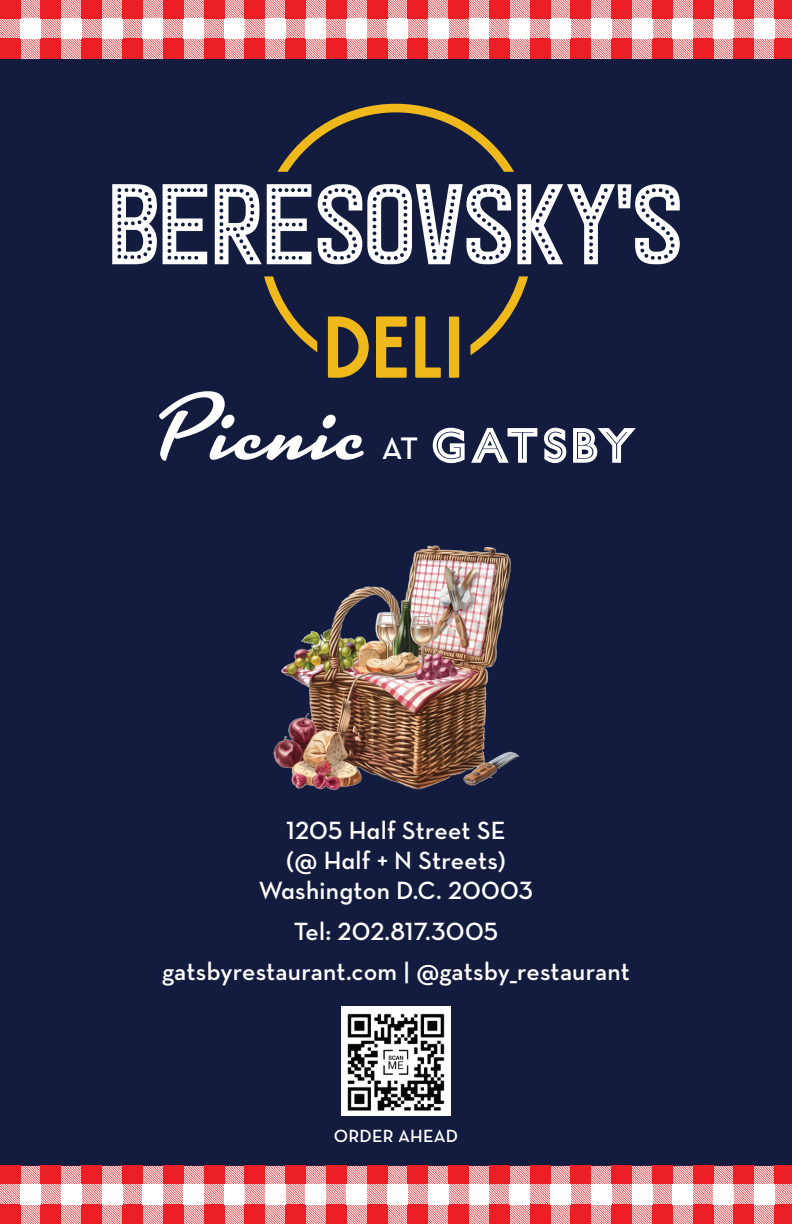
<style>
.page{position:relative;width:792px;height:1224px;background:#fff}
.page>*{position:absolute;margin:0;border:0;box-sizing:border-box;transform-origin:0 0}
.t1{font:94px "Kinescope";color:#fff}
.t2{font:600 31.6px "Neutra Text";color:#fff}
.t3{font:25.4px/30.2px "Neutra Text Demi Alt";letter-spacing:.01em;color:#fff;text-align:center}
.t4{font:600 25.4px "Neutra Text";letter-spacing:.005em;color:#fff}
.t5{font:600 18px "Neutra Text";letter-spacing:.01em;color:#fff}
</style>
<div class="page">
<div style="left:0;top:59px;width:792px;height:1107px;background:#131b3e"></div>
<svg style="left:112px;top:184px;width:568px;height:80px"></svg>
<svg style="left:277px;top:104px;width:237px;height:68px"></svg>
<svg style="left:264px;top:276px;width:264px;height:102px"></svg>
<img style="left:341px;top:1006px;width:110px;height:109px">
<img style="left:273px;top:545px;width:247px;height:245px">
<svg style="left:433px;top:428px;width:32px;height:35px"></svg>
<svg style="left:544px;top:428px;width:22px;height:35px"></svg>
<svg style="left:573px;top:428px;width:63px;height:35px"></svg>
<svg style="left:471px;top:428px;width:66px;height:35px"></svg>
<svg style="left:0;top:1166px;width:792px;height:58px"></svg>
<div style="left:734px;top:1205px;width:20px;height:19px;background:#ed1f26"></div>
<div style="left:774px;top:1205px;width:18px;height:19px;background:#ed1f26"></div>
<div style="left:754px;top:1184px;width:20px;height:21px;background:#fff"></div>
<div style="left:734px;top:1166px;width:20px;height:18px;background:#ed1f26"></div>
<div style="left:774px;top:1166px;width:18px;height:18px;background:#ed1f26"></div>
<svg style="left:0;top:0;width:792px;height:59px"></svg>
<div style="left:734px;top:39px;width:20px;height:20px;background:#ed1f26"></div>
<div style="left:774px;top:39px;width:18px;height:20px;background:#ed1f26"></div>
<div style="left:754px;top:18px;width:20px;height:21px;background:#fff"></div>
<div style="left:734px;top:0;width:20px;height:18px;background:#ed1f26"></div>
<div style="left:774px;top:0;width:18px;height:18px;background:#ed1f26"></div>
<h1 class="t1" style="left:156px;top:371px;width:209px">Picnic</h1>
<p class="t2" style="left:382px;top:429px;width:38px">AT</p>
<p class="t3" style="left:259px;top:815px;width:276px">1205 Half Street SE<br>(@ Half + N Streets)<br>Washington D.C. 20003</p>
<p class="t3" style="left:294px;top:916px;width:206px">Tel: 202.817.3005</p>
<p class="t4" style="left:162px;top:956px;width:469px">gatsbyrestaurant.com | @gatsby_restaurant</p>
<p class="t5" style="left:334px;top:1125px;width:126px">ORDER AHEAD</p>
</div>
